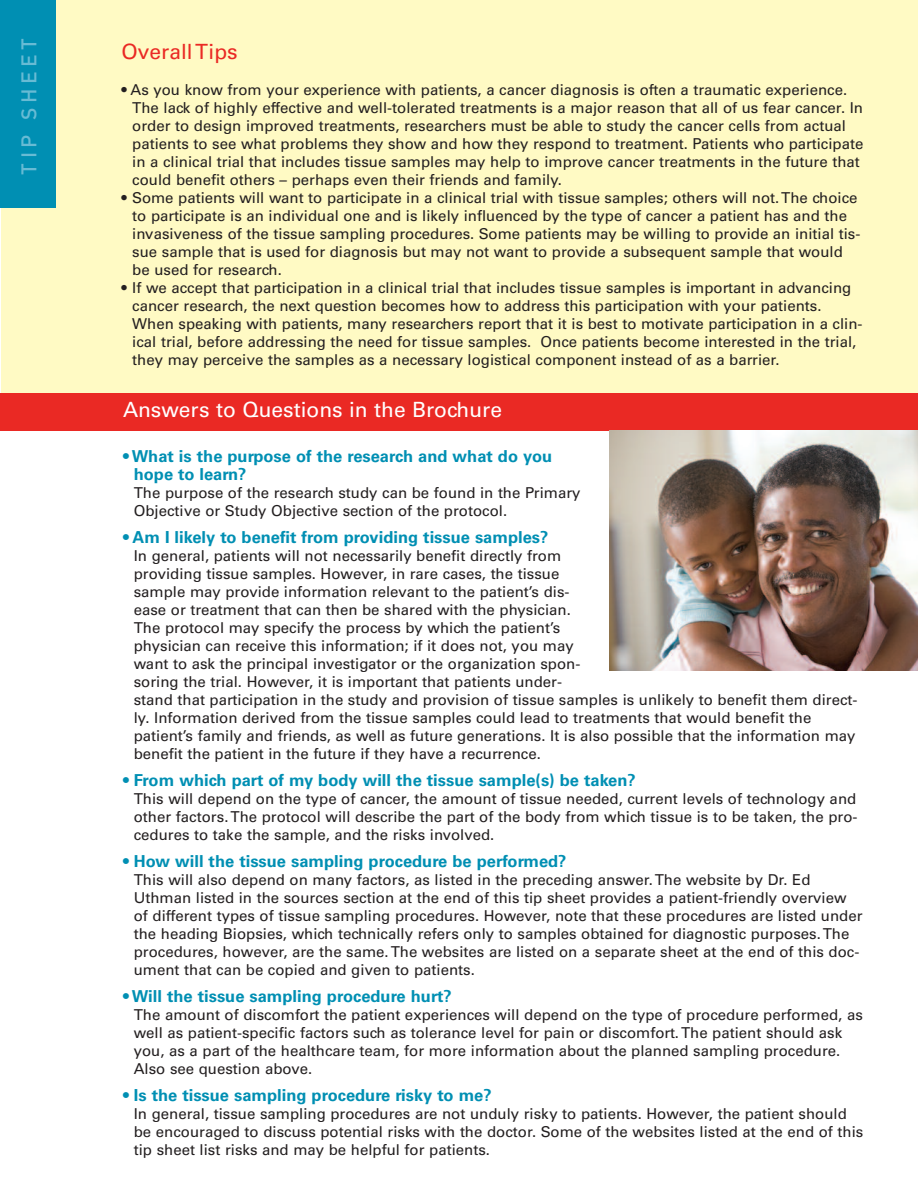
<style>
.page{position:relative;width:918px;height:1188px;background:#fff}
.page>*{position:absolute;margin:0;border:0;box-sizing:border-box;transform-origin:0 0}
.t1{font:21px "Univers LT Std";color:#fff}
.t2{font:21px "Univers LT Std";color:#ea2924}
.t3{font:500 21px "DIN";letter-spacing:.215em;color:#68bbd4}
.t4{font:700 16.5px/18px "Univers LT Std";color:#008fb3}
.t5{font:15px/18px "Univers LT Std";color:#231f20}
</style>
<div class="page">
<div style="left:2px;top:0;width:916px;height:416px;background:#fffac4"></div>
<div style="left:0;top:393px;width:918px;height:38px;background:#ea2924"></div>
<div style="left:0;top:0;width:56px;height:208px;background:#008fb3"></div>
<img style="left:610px;top:430px;width:308px;height:240px">
<h1 class="t3" style="left:21px;top:175px;width:138px;rotate:-90deg">TIP SHEET</h1>
<h1 class="t2" style="left:122px;top:44px;width:118px">OverallTips</h1>
<p class="t5" style="left:132px;top:82px;width:733px;text-indent:-11px">• As you know from your experience with patients, a cancer diagnosis is often a traumatic experience.<br>The lack of highly effective and well-tolerated treatments is a major reason that all of us fear cancer. In order to design improved treatments, researchers must be able to study the cancer cells from actual patients to see what problems they show and how they respond to treatment. Patients who participate in a clinical trial that includes tissue samples may help to improve cancer treatments in the future that could benefit others – perhaps even their friends and family.</p>
<p class="t5" style="left:132px;top:190px;width:730px;text-indent:-11px">• Some patients will want to participate in a clinical trial with tissue samples; others will not.The choice to participate is an individual one and is likely influenced by the type of cancer a patient has and the invasiveness of the tissue sampling procedures. Some patients may be willing to provide an initial tis&shy;sue sample that is used for diagnosis but may not want to provide a subsequent sample that would be used for research.</p>
<p class="t5" style="left:132px;top:280px;width:732px;text-indent:-11px">• If we accept that participation in a clinical trial that includes tissue samples is important in advancing cancer research, the next question becomes how to address this participation with your patients.<br>When speaking with patients, many researchers report that it is best to motivate participation in a clin&shy;ical trial, before addressing the need for tissue samples. Once patients become interested in the trial, they may perceive the samples as a necessary logistical component instead of as a barrier.</p>
<h1 class="t1" style="left:123px;top:402px;width:381px">Answers to Questions in the Brochure</h1>
<p class="t4" style="left:134px;top:449px;width:420px;text-indent:-11px">• What is the purpose of the research and what do you hope to learn?</p>
<p class="t5" style="left:134px;top:486px;width:448px">The purpose of the research study can be found in the Primary<br>Objective or Study Objective section of the protocol.</p>
<p class="t4" style="left:123px;top:530px;width:427px">• Am I likely to benefit from providing tissue samples?</p>
<p class="t5" style="left:134px;top:549px;width:725px">In general, patients will not necessarily benefit directly from<br>providing tissue samples. However, in rare cases, the tissue<br>sample may provide information relevant to the patient’s dis-<br>ease or treatment that can then be shared with the physician.<br>The protocol may specify the process by which the patient’s<br>physician can receive this information; if it does not, you may<br>want to ask the principal investigator or the organization spon-<br>soring the trial. However, it is important that patients under-<br>stand that participation in the study and provision of tissue samples is unlikely to benefit them direct&shy;ly. Information derived from the tissue samples could lead to treatments that would benefit the patient’s family and friends, as well as future generations. It is also possible that the information may benefit the patient in the future if they have a recurrence.</p>
<p class="t4" style="left:123px;top:773px;width:514px">• From which part of my body will the tissue sample(s) be taken?</p>
<p class="t5" style="left:134px;top:792px;width:725px;text-align:justify">This will depend on the type of cancer, the amount of tissue needed, current levels of technology and other factors.The protocol will describe the part of the body from which tissue is to be taken, the pro&shy;cedures to take the sample, and the risks involved.</p>
<p class="t4" style="left:123px;top:854px;width:445px">• How will the tissue sampling procedure be performed?</p>
<p class="t5" style="left:134px;top:873px;width:730px">This will also depend on many factors, as listed in the preceding answer.The website by Dr. Ed Uthman listed in the sources section at the end of this tip sheet provides a patient-friendly overview of different types of tissue sampling procedures. However, note that these procedures are listed under the heading Biopsies, which technically refers only to samples obtained for diagnostic purposes.The procedures, however, are the same.The websites are listed on a separate sheet at the end of this doc&shy;ument that can be copied and given to patients.</p>
<p class="t4" style="left:123px;top:989px;width:330px">• Will the tissue sampling procedure hurt?</p>
<p class="t5" style="left:134px;top:1008px;width:731px">The amount of discomfort the patient experiences will depend on the type of procedure performed, as well as patient-specific factors such as tolerance level for pain or discomfort.The patient should ask you, as a part of the healthcare team, for more information about the planned sampling procedure.<br>Also see question above.</p>
<p class="t4" style="left:123px;top:1088px;width:370px">• Is the tissue sampling procedure risky to me?</p>
<p class="t5" style="left:134px;top:1107px;width:731px">In general, tissue sampling procedures are not unduly risky to patients. However, the patient should be encouraged to discuss potential risks with the doctor. Some of the websites listed at the end of this tip sheet list risks and may be helpful for patients.</p>
</div>
